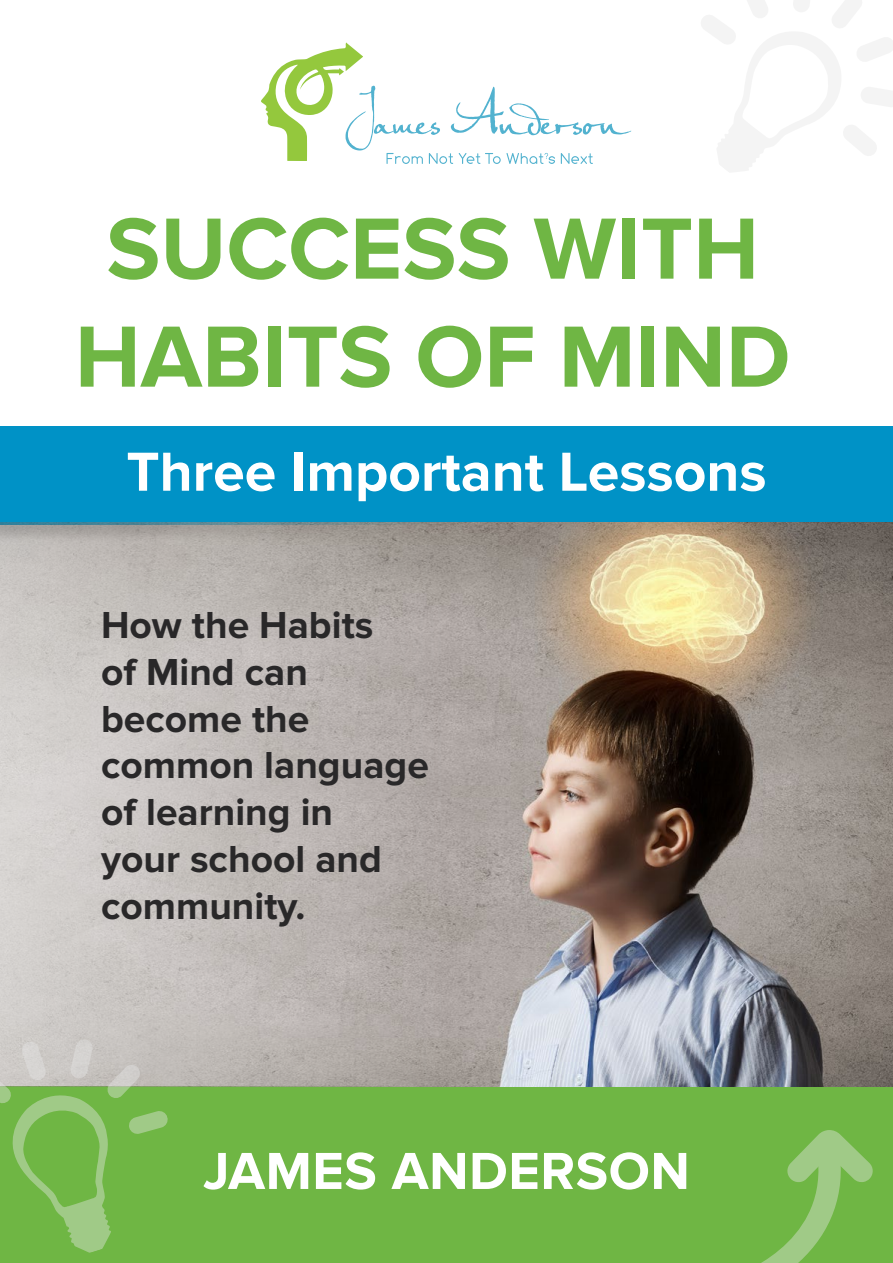
<style>
.page{position:relative;width:893px;height:1263px;background:#fff}
.page>*{position:absolute;margin:0;border:0;box-sizing:border-box;transform-origin:0 0}
.t1{font:700 90px/108px "Proxima Nova";color:#6fb644;text-align:center}
.t2{font:700 57px "Proxima Nova";color:#fff}
.t3{font:700 54px "Proxima Nova";letter-spacing:.01em;color:#fff}
.t4{font:700 39px/46.8px "Proxima Nova";color:#292829}
</style>
<div class="page">
<div style="left:0;top:426px;width:893px;height:98px;background:#0092c6"></div>
<svg style="left:261px;top:43px;width:370px;height:121px"></svg>
<div style="left:0;top:1086px;width:893px;height:177px;background:#6fb644"></div>
<img style="left:0;top:523px;width:893px;height:563px">
<svg style="left:0;top:1038px;width:169px;height:215px"></svg>
<svg style="left:761px;top:1130px;width:112px;height:133px"></svg>
<svg style="left:701px;top:0;width:192px;height:172px"></svg>
<h1 class="t1" style="left:75px;top:197px;width:717px">SUCCESS WITH<br>HABITS OF MIND</h1>
<h2 class="t2" style="left:126px;top:439px;width:642px">Three Important Lessons</h2>
<p class="t4" style="left:101px;top:602px;width:329px">How the Habits<br>of Mind can become the common language of learning in<br>your school and community.</p>
<h3 class="t3" style="left:203px;top:1140px;width:488px">JAMES ANDERSON</h3>
</div>
